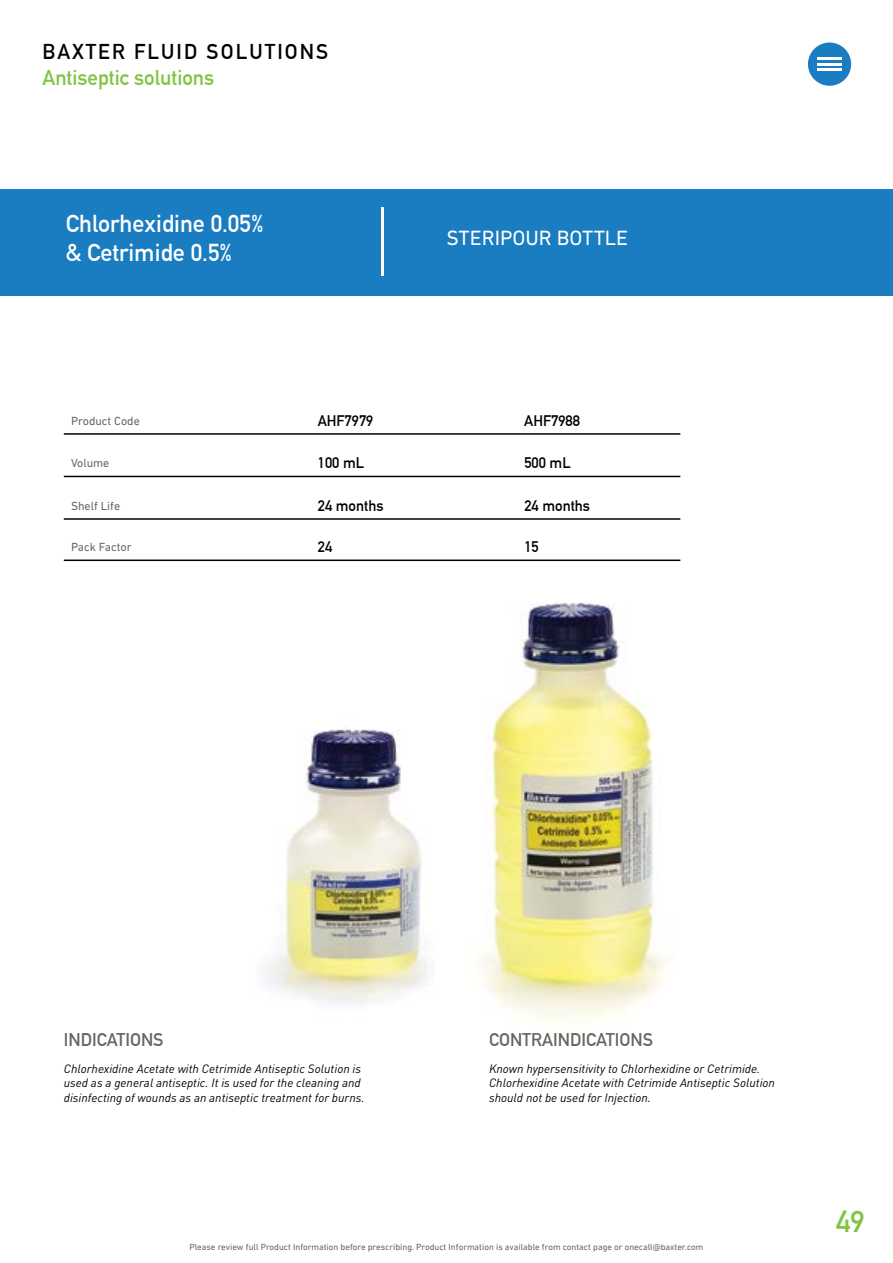
<style>
.page{position:relative;width:893px;height:1263px;background:#fff}
.page>*{position:absolute;margin:0;border:0;box-sizing:border-box;transform-origin:0 0}
.t1{font:700 30px "DIN Alternate";color:#82c344}
.t2{font:700 24px "DIN Alternate";color:#fff}
.t3{font:700 21px "DIN Alternate";letter-spacing:.1em;color:#000}
.t4{font:700 21px "DIN Alternate";color:#82c342}
.viaflex{font:21px "DIN Next LT Pro";color:#fff}
.t5{font:700 18px "DIN Alternate";color:#666667}
.t6{font:700 15px "DIN Alternate";color:#000}
.t7{font:italic 12px "DIN";color:#000}
.t8{font:12px "DIN Next LT Pro";color:#666667}
.t9{font:12px "DIN Next LT Pro";color:#666767}
.t10{font:9px "DIN Next LT Pro";color:#666667}
</style>
<div class="page">
<div style="left:808px;top:43px;width:43px;height:43px;background:#1a7cc1;border-radius:50%"></div>
<hr style="left:817px;top:57px;width:25px;height:3px;background:#fff">
<hr style="left:817px;top:63px;width:25px;height:3px;background:#fff">
<hr style="left:817px;top:68px;width:25px;height:3px;background:#fff">
<div style="left:0;top:189px;width:893px;height:107px;background:#1a7cc1"></div>
<img style="left:412px;top:559px;width:269px;height:463px">
<hr style="left:382px;top:208px;width:2px;height:68px;background:#fff">
<img style="left:266px;top:682px;width:228px;height:340px">
<hr style="left:64px;top:518px;width:616px;height:2px;background:#000">
<hr style="left:64px;top:476px;width:616px;height:1px;background:#000">
<hr style="left:64px;top:433px;width:616px;height:2px;background:#000">
<hr style="left:64px;top:559px;width:616px;height:2px;background:#000">
<h3 class="t3" style="left:43px;top:35px;width:287px">BAXTER FLUID SOLUTIONS</h3>
<p class="t4" style="left:43px;top:61px;width:173px">Antiseptic solutions</p>
<p class="t2" style="left:66px;top:206px;width:199px">Chlorhexidine 0.05%</p>
<p class="t2" style="left:66px;top:234px;width:168px">&amp; Cetrimide 0.5%</p>
<p class="viaflex" style="left:446px;top:226px;width:183px">STERIPOUR BOTTLE</p>
<p class="t8" style="left:71px;top:414px;width:70px">Product Code</p>
<p class="t9" style="left:71px;top:456px;width:40px">Volume</p>
<p class="t8" style="left:71px;top:499px;width:51px">Shelf Life</p>
<p class="t6" style="left:318px;top:409px;width:57px">AHF7979</p>
<p class="t6" style="left:524px;top:409px;width:57px">AHF7988</p>
<p class="t6" style="left:318px;top:452px;width:48px">100 mL</p>
<p class="t6" style="left:524px;top:452px;width:48px">500 mL</p>
<p class="t6" style="left:318px;top:494px;width:67px">24 months</p>
<p class="t6" style="left:524px;top:494px;width:67px">24 months</p>
<p class="t8" style="left:71px;top:540px;width:62px">Pack Factor</p>
<p class="t6" style="left:318px;top:535px;width:16px">24</p>
<p class="t6" style="left:524px;top:535px;width:16px">15</p>
<p class="t5" style="left:64px;top:1025px;width:101px">INDICATIONS</p>
<p class="t5" style="left:489px;top:1025px;width:166px">CONTRAINDICATIONS</p>
<p class="t7" style="left:64px;top:1061px;width:299px">Chlorhexidine Acetate with Cetrimide Antiseptic Solution is</p>
<p class="t7" style="left:64px;top:1075px;width:298px">used as a general antiseptic. It is used for the cleaning and</p>
<p class="t7" style="left:64px;top:1090px;width:302px">disinfecting of wounds as an antiseptic treatment for burns.</p>
<p class="t7" style="left:489px;top:1061px;width:273px">Known hypersensitivity to Chlorhexidine or Cetrimide.</p>
<p class="t7" style="left:489px;top:1075px;width:287px">Chlorhexidine Acetate with Cetrimide Antiseptic Solution</p>
<p class="t7" style="left:489px;top:1090px;width:164px">should not be used for Injection.</p>
<p class="t10" style="left:189px;top:1242px;width:516px">Please review full Product Information before prescribing. Product Information is available from contact page or onecall@baxter.com</p>
<h1 class="t1" style="left:836px;top:1199px;width:30px">49</h1>
</div>
